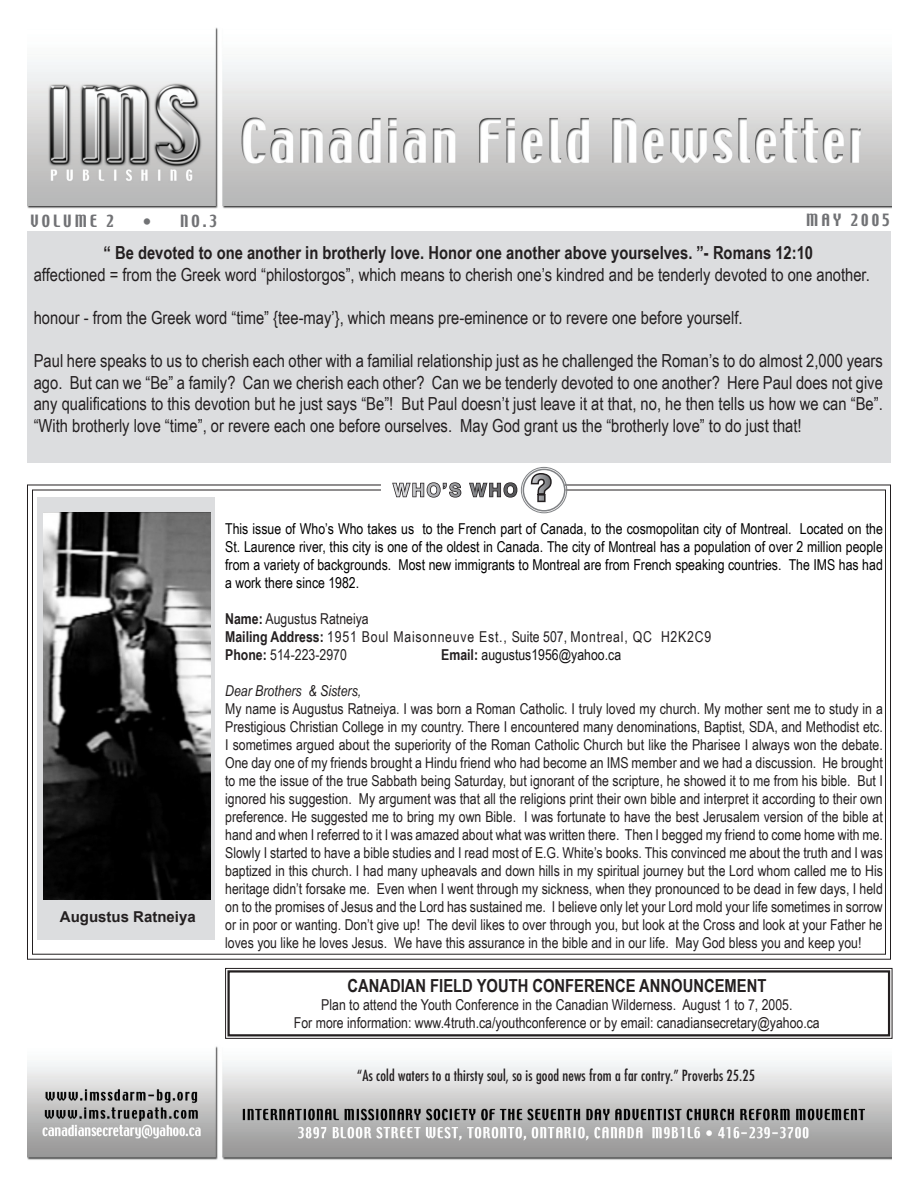
<style>
.page{position:relative;width:918px;height:1188px;background:#fff}
.page>*{position:absolute;margin:0;border:0;box-sizing:border-box;transform-origin:0 0}
.t1{font:700 36px "Helvetica";color:#fff}
.NewsLetter_Paragraph{font:18px/21.6px "Arial Narrow";color:#231f20;text-align:justify}
.NewsLetter_Paragraph-2{font:700 18px "Arial Narrow";color:#231f20}
.t2{font:700 18px "Helvetica";letter-spacing:.1em;color:#fff}
.NewsLetter_Paragraph-3{font:15px/18px "Arial Narrow";color:#231f20;text-align:justify}
.NewsLetter_Paragraph-4{font:15px/18px "Arial Narrow";color:#000;text-align:justify}
.t3{font:condensed 15px "Futura";letter-spacing:.01em;color:#231f20}
.NewsLetter_Paragraph-5{font:15px "Arial Narrow";letter-spacing:.05em;color:#231f20}
.NewsLetter_Paragraph-6{font:15px "Arial Narrow";color:#131212}
.NewsLetter_Paragraph-7{font:italic 15px "Arial Narrow";color:#231f20}
.t4{font:15px "Techno";letter-spacing:.2em;color:#717275}
.NewsLetter_Paragraph-8{font:700 15px "Arial";color:#231f20}
.s1{font-weight:700}
.s2{font-weight:700;color:#231f20}
</style>
<div class="page">
<img style="left:28px;top:28px;width:864px;height:181px">
<img style="left:28px;top:1046px;width:864px;height:114px">
<div style="left:27px;top:231px;width:864px;height:232px;background:#dcdddf"></div>
<svg style="left:27px;top:484px;width:864px;height:476px"></svg>
<svg style="left:225px;top:968px;width:668px;height:71px"></svg>
<div style="left:227px;top:970px;width:663px;height:66px;border:2px solid #231f20"></div>
<div style="left:38px;top:497px;width:177px;height:443px;background:#dcdddf"></div>
<img style="left:43px;top:513px;width:168px;height:387px">
<div style="left:381px;top:479px;width:153px;height:23px;background:#fff"></div>
<svg style="left:392px;top:482px;width:70px;height:16px"></svg>
<svg style="left:469px;top:482px;width:49px;height:16px"></svg>
<svg style="left:523px;top:469px;width:42px;height:43px"></svg>
<div style="left:521px;top:467px;width:46px;height:46px;border:1px solid #808285;border-radius:50%"></div>
<div style="left:523px;top:469px;width:42px;height:43px;border:2px solid #808285;border-radius:50%"></div>
<svg style="left:529px;top:471px;width:24px;height:33px"></svg>
<p class="t4" style="left:31px;top:211px;width:85px">VOLUME 2</p>
<p class="t4" style="left:143px;top:211px;width:76px">• NO.3</p>
<p class="t4" style="left:806px;top:210px;width:85px">MAY 2005</p>
<p class="NewsLetter_Paragraph-2" style="left:104px;top:243px;width:711px">“ Be devoted to one another in brotherly love. Honor one another above yourselves. ”- Romans 12:10</p>
<p class="NewsLetter_Paragraph" style="left:34px;top:264px;width:838px">affectioned = from the Greek word “philostorgos”, which means to cherish one’s kindred and be tenderly devoted to one another.</p>
<p class="NewsLetter_Paragraph" style="left:34px;top:307px;width:710px">honour - from the Greek word “time” {tee-may’}, which means pre-eminence or to revere one before yourself.</p>
<p class="NewsLetter_Paragraph" style="left:34px;top:350px;width:851px">Paul here speaks to us to cherish each other with a familial relationship just as he challenged the Roman’s to do almost 2,000 years ago. But can we “Be” a family? Can we cherish each other? Can we be tenderly devoted to one another? Here Paul does not give any qualifications to this devotion but he just says “Be”! But Paul doesn’t just leave it at that, no, he then tells us how we can “Be”. “With brotherly love “time”, or revere each one before ourselves. May God grant us the “brotherly love” to do just that!</p>
<p class="NewsLetter_Paragraph-8" style="left:60px;top:908px;width:137px">Augustus Ratneiya</p>
<p class="t2" style="left:393px;top:478px;width:126px">WHOʼS WHO</p>
<p class="t1" style="left:530px;top:463px;width:23px">?</p>
<p class="NewsLetter_Paragraph-4" style="left:225px;top:519px;width:659px">This issue of Who’s Who takes us to the French part of Canada, to the cosmopolitan city of Montreal. Located on the St. Laurence river, this city is one of the oldest in Canada. The city of Montreal has a population of over 2 million people from a variety of backgrounds. Most new immigrants to Montreal are from French speaking countries. The IMS has had a work there since 1982.</p>
<p class="NewsLetter_Paragraph-3" style="left:225px;top:609px;width:145px"><span class="s1">Name:</span> Augustus Ratneiya</p>
<p class="NewsLetter_Paragraph-5" style="left:225px;top:628px;width:488px"><span class="s1">Mailing Address:</span> 1951 Boul Maisonneuve Est., Suite 507, Montreal, QC H2K2C9</p>
<p class="NewsLetter_Paragraph-3" style="left:225px;top:645px;width:123px"><span class="s1">Phone:</span> 514-223-2970</p>
<p class="NewsLetter_Paragraph-6" style="left:441px;top:646px;width:182px"><span class="s2">Email:</span> augustus1956@yahoo.ca</p>
<p class="NewsLetter_Paragraph-7" style="left:225px;top:682px;width:138px">Dear Brothers &amp; Sisters,</p>
<p class="NewsLetter_Paragraph-3" style="left:225px;top:699px;width:659px">My name is Augustus Ratneiya. I was born a Roman Catholic. I truly loved my church. My mother sent me to study in a Prestigious Christian College in my country. There I encountered many denominations, Baptist, SDA, and Methodist etc.<br>I sometimes argued about the superiority of the Roman Catholic Church but like the Pharisee I always won the debate.<br>One day one of my friends brought a Hindu friend who had become an IMS member and we had a discussion. He brought to me the issue of the true Sabbath being Saturday, but ignorant of the scripture, he showed it to me from his bible. But I ignored his suggestion. My argument was that all the religions print their own bible and interpret it according to their own preference. He suggested me to bring my own Bible. I was fortunate to have the best Jerusalem version of the bible at hand and when I referred to it I was amazed about what was written there. Then I begged my friend to come home with me.<br>Slowly I started to have a bible studies and I read most of E.G. White’s books. This convinced me about the truth and I was baptized in this church. I had many upheavals and down hills in my spiritual journey but the Lord whom called me to His heritage didn’t forsake me. Even when I went through my sickness, when they pronounced to be dead in few days, I held on to the promises of Jesus and the Lord has sustained me. I believe only let your Lord mold your life sometimes in sorrow or in poor or wanting. Don’t give up! The devil likes to over through you, but look at the Cross and look at your Father he loves you like he loves Jesus. We have this assurance in the bible and in our life. May God bless you and keep you!</p>
<p class="NewsLetter_Paragraph-2" style="left:347px;top:976px;width:420px">CANADIAN FIELD YOUTH CONFERENCE ANNOUNCEMENT</p>
<p class="NewsLetter_Paragraph-3" style="left:321px;top:996px;width:473px">Plan to attend the Youth Conference in the Canadian Wilderness. August 1 to 7, 2005.</p>
<p class="NewsLetter_Paragraph-3" style="left:294px;top:1014px;width:527px">For more information: www.4truth.ca/youthconference or by email: canadiansecretary@yahoo.ca</p>
<p class="t3" style="left:357px;top:1066px;width:399px">“As cold waters to a thirsty soul, so is good news from a far contry.” Proverbs 25.25</p>
</div>
